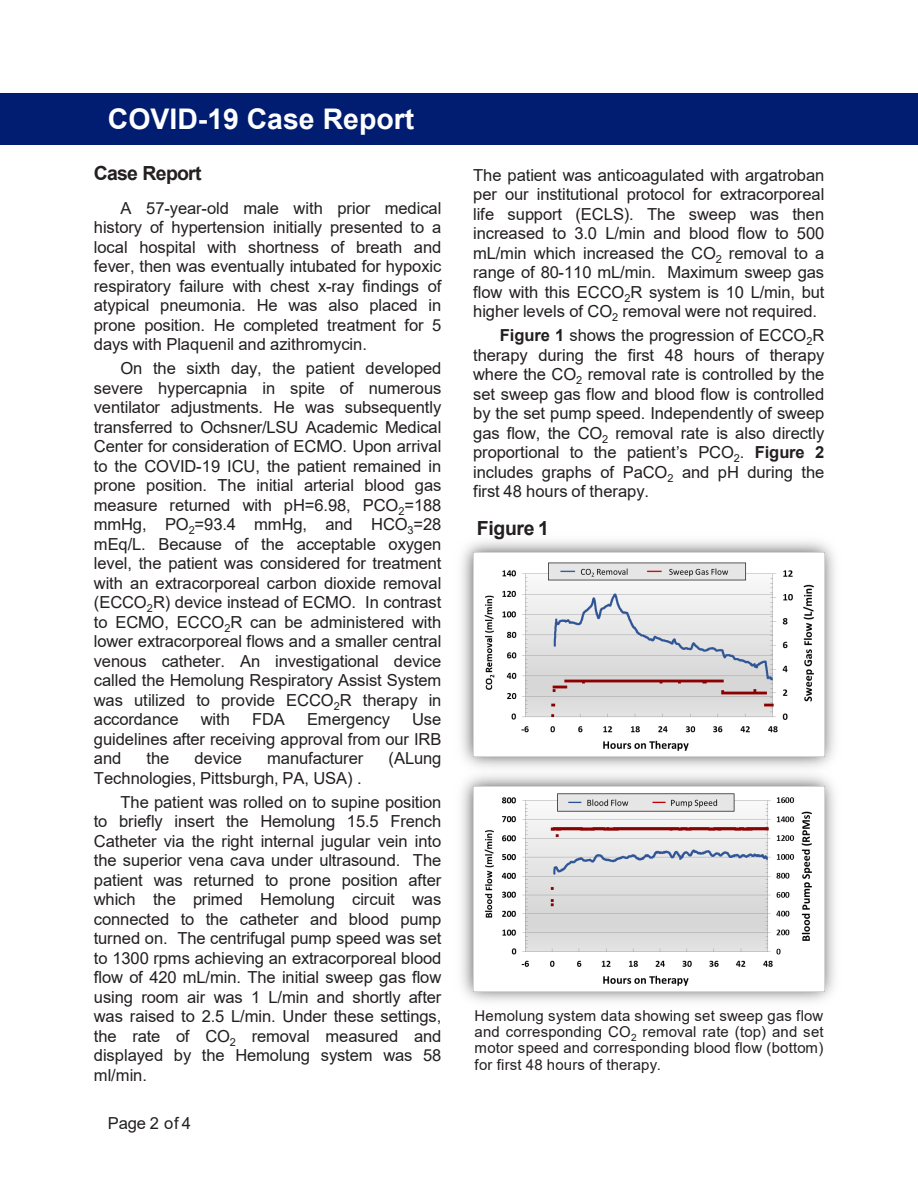
<style>
.page{position:relative;width:918px;height:1188px;background:#fff}
.page>*{position:absolute;margin:0;border:0;box-sizing:border-box;transform-origin:0 0}
.t1{font:700 28.5px "Arial";color:#fff}
.t2{font:700 19.5px "Arial";letter-spacing:-.035em;color:#231f20}
.t3{font:16.5px/19.5px "Arial";letter-spacing:-.005em;color:#231f20;text-align:justify}
.t4{font:15px/16.2px "Arial";letter-spacing:.01em;color:#231f20;text-align:justify}
.s1{font-weight:700}
</style>
<div class="page">
<div style="left:0;top:93px;width:918px;height:51px;background:#001d71"></div>
<img style="left:461px;top:541px;width:374px;height:223px">
<img style="left:473px;top:552px;width:351px;height:205px">
<img style="left:461px;top:764px;width:374px;height:238px">
<img style="left:473px;top:786px;width:351px;height:205px">
<p class="t1" style="left:108px;top:98px;width:308px">COVID-19 Case Report</p>
<p class="t2" style="left:94px;top:159px;width:109px">Case Report</p>
<p class="t3" style="left:94px;top:198px;width:349px;text-indent:27px">A 57-year-old male with prior medical history of hypertension initially presented to a local hospital with shortness of breath and fever, then was eventually intubated for hypoxic respiratory failure with chest x-ray findings of atypical pneumonia. He was also placed in prone position. He completed treatment for 5 days with Plaquenil and azithromycin.</p>
<p class="t3" style="left:94px;top:358px;width:349px;text-indent:27px">On the sixth day, the patient developed severe hypercapnia in spite of numerous ventilator adjustments. He was subsequently transferred to Ochsner/LSU Academic Medical Center for consideration of ECMO. Upon arrival to the COVID-19 ICU, the patient remained in prone position. The initial arterial blood gas measure returned with pH=6.98, PCO<sub>2</sub>=188 mmHg, PO<sub>2</sub>=93.4 mmHg, and HCO<sub>3</sub>=28 mEq/L. Because of the acceptable oxygen level, the patient was considered for treatment with an extracorporeal carbon dioxide removal (ECCO<sub>2</sub>R) device instead of ECMO. In contrast to ECMO, ECCO<sub>2</sub>R can be administered with lower extracorporeal flows and a smaller central venous catheter. An investigational device called the Hemolung Respiratory Assist System was utilized to provide ECCO<sub>2</sub>R therapy in accordance</p>
<p class="t3" style="left:94px;top:709px;width:349px;text-indent:318px">Use guidelines after receiving approval from our IRB and</p>
<p class="t3" style="left:201px;top:709px;width:30px">with</p>
<p class="t3" style="left:252px;top:709px;width:34px">FDA</p>
<p class="t3" style="left:307px;top:709px;width:84px">Emergency</p>
<p class="t3" style="left:147px;top:748px;width:24px">the</p>
<p class="t3" style="left:194px;top:748px;width:49px">device</p>
<p class="t3" style="left:267px;top:748px;width:98px">manufacturer</p>
<p class="t3" style="left:389px;top:748px;width:54px">(ALung</p>
<p class="t3" style="left:94px;top:768px;width:269px">Technologies, Pittsburgh, PA, USA) .</p>
<p class="t3" style="left:94px;top:792px;width:349px;text-indent:27px">The patient was rolled on to supine position to briefly insert the Hemolung 15.5 French Catheter via the right internal jugular vein into the superior vena cava under ultrasound. The patient was returned to prone position after which the primed Hemolung circuit was connected to the catheter and blood pump turned on. The centrifugal pump speed was set to 1300 rpms achieving an extracorporeal blood flow of 420 mL/min. The initial sweep gas flow using room air was 1 L/min and shortly after was raised to 2.5 L/min. Under these settings, the rate of CO<sub>2</sub> removal measured and displayed by the Hemolung system was 58 ml/min.</p>
<p class="t3" style="left:108px;top:1113px;width:85px">Page 2 of 4</p>
<p class="t3" style="left:473px;top:165px;width:353px">The patient was anticoagulated with argatroban per our institutional protocol for extracorporeal life support (ECLS). The sweep was then increased to 3.0 L/min and blood flow to 500 mL/min which increased the CO<sub>2</sub> removal to a range of 80-110 mL/min. Maximum sweep gas flow with this ECCO<sub>2</sub>R system is 10 L/min, but higher levels of CO<sub>2</sub> removal were not required.</p>
<p class="t3" style="left:473px;top:325px;width:353px;text-indent:27px"><span class="s1">Figure 1</span> shows the progression of ECCO<sub>2</sub>R therapy during the first 48 hours of therapy where the CO<sub>2</sub> removal rate is controlled by the set sweep gas flow and blood flow is controlled by the set pump speed. Independently of sweep gas flow, the CO<sub>2</sub> removal rate is also directly proportional to the patient’s PCO<sub>2</sub>. <span class="s1">Figure 2 </span>includes graphs of PaCO<sub>2</sub> and pH during the first 48 hours of therapy.</p>
<p class="t2" style="left:477px;top:515px;width:74px">Figure 1</p>
<p class="t4" style="left:475px;top:1008px;width:351px">Hemolung system data showing set sweep gas flow and corresponding CO<sub>2</sub> removal rate (top) and set motor speed and corresponding blood flow (bottom) for first 48 hours of therapy.</p>
</div>
